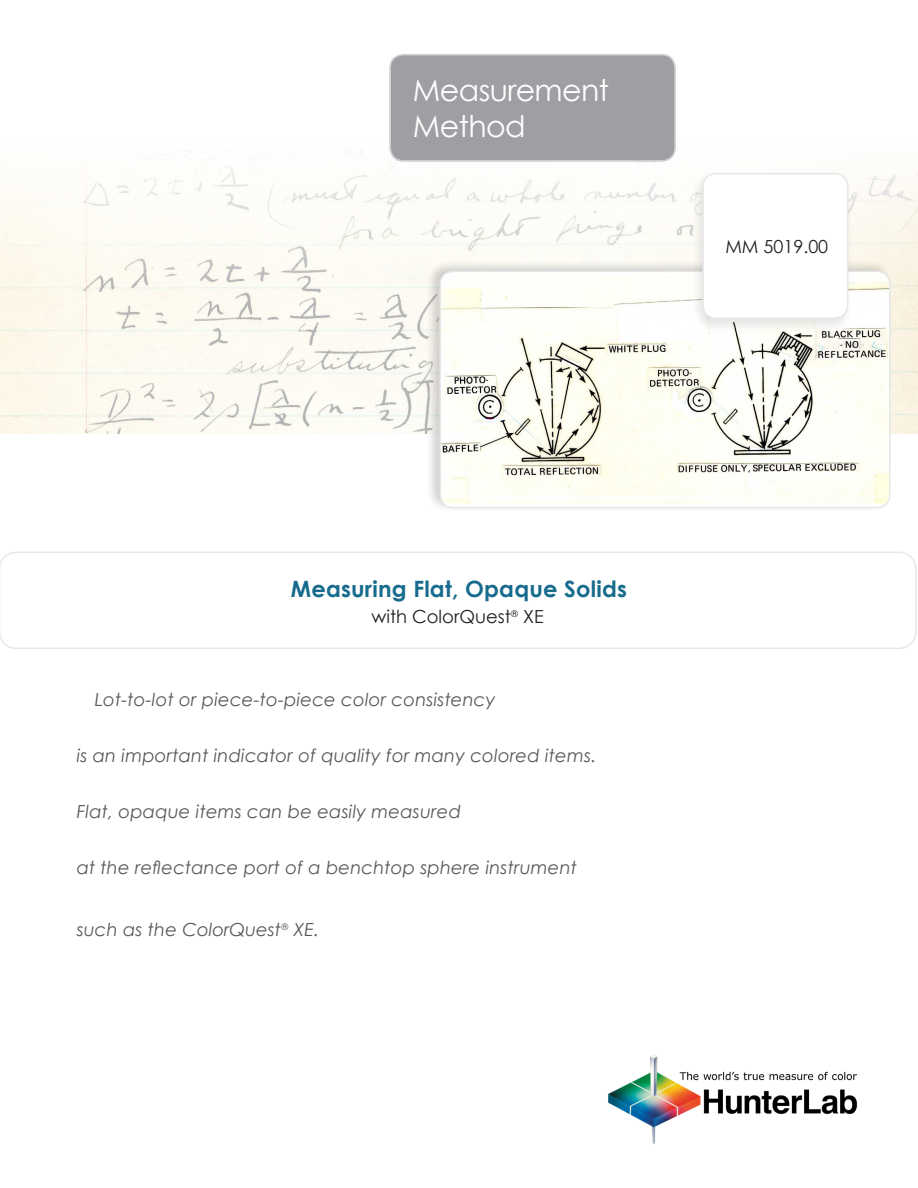
<style>
.page{position:relative;width:918px;height:1188px;background:#fff}
.page>*{position:absolute;margin:0;border:0;box-sizing:border-box;transform-origin:0 0}
.t1{font:30px/36px "Century Gothic";letter-spacing:-.02em;color:#fff}
.t2{font:700 22.5px "Century Gothic";letter-spacing:.01em;color:#176b8c}
.t3{font:italic 18px "Century Gothic";letter-spacing:.01em;color:#57585a}
.t4{font:18px "Century Gothic";color:#231f20}
</style>
<div class="page">
<img style="left:0;top:156px;width:918px;height:278px">
<img style="left:608px;top:1055px;width:250px;height:89px">
<svg style="left:0;top:552px;width:917px;height:97px"></svg>
<div style="left:390px;top:55px;width:285px;height:106px;background:#9d9fa2;border-radius:13px"></div>
<div style="left:389px;top:54px;width:287px;height:108px;border:2px solid #cfd0d2;border-radius:13px"></div>
<div style="left:425px;top:259px;width:468px;height:254px;background:#231f20;opacity:.2"></div>
<img style="left:440px;top:274px;width:450px;height:230px">
<div style="left:440px;top:271px;width:451px;height:237px;border:2px solid #e6e7e9;border-radius:13px"></div>
<div style="left:691px;top:171px;width:162px;height:162px;background:#231f20;opacity:.11"></div>
<div style="left:703px;top:174px;width:145px;height:144px;background:#fff;border-radius:13px"></div>
<div style="left:702px;top:173px;width:146px;height:146px;border:2px solid #e6e7e9;border-radius:13px"></div>
<p class="t1" style="left:413px;top:72px;width:197px">Measurement<br>Method</p>
<p class="t4" style="left:725px;top:235px;width:104px">MM 5019.00</p>
<p class="t2" style="left:291px;top:575px;width:338px">Measuring Flat, Opaque Solids</p>
<p class="t4" style="left:372px;top:606px;width:174px">with ColorQuest<sup>®</sup> XE</p>
<p class="t3" style="left:95px;top:688px;width:402px">Lot-to-lot or piece-to-piece color consistency</p>
<p class="t3" style="left:77px;top:744px;width:521px">is an important indicator of quality for many colored items.</p>
<p class="t3" style="left:77px;top:800px;width:386px">Flat, opaque items can be easily measured</p>
<p class="t3" style="left:77px;top:856px;width:502px">at the reflectance port of a benchtop sphere instrument</p>
<p class="t3" style="left:77px;top:918px;width:244px">such as the ColorQuest<sup>®</sup> XE.</p>
</div>
